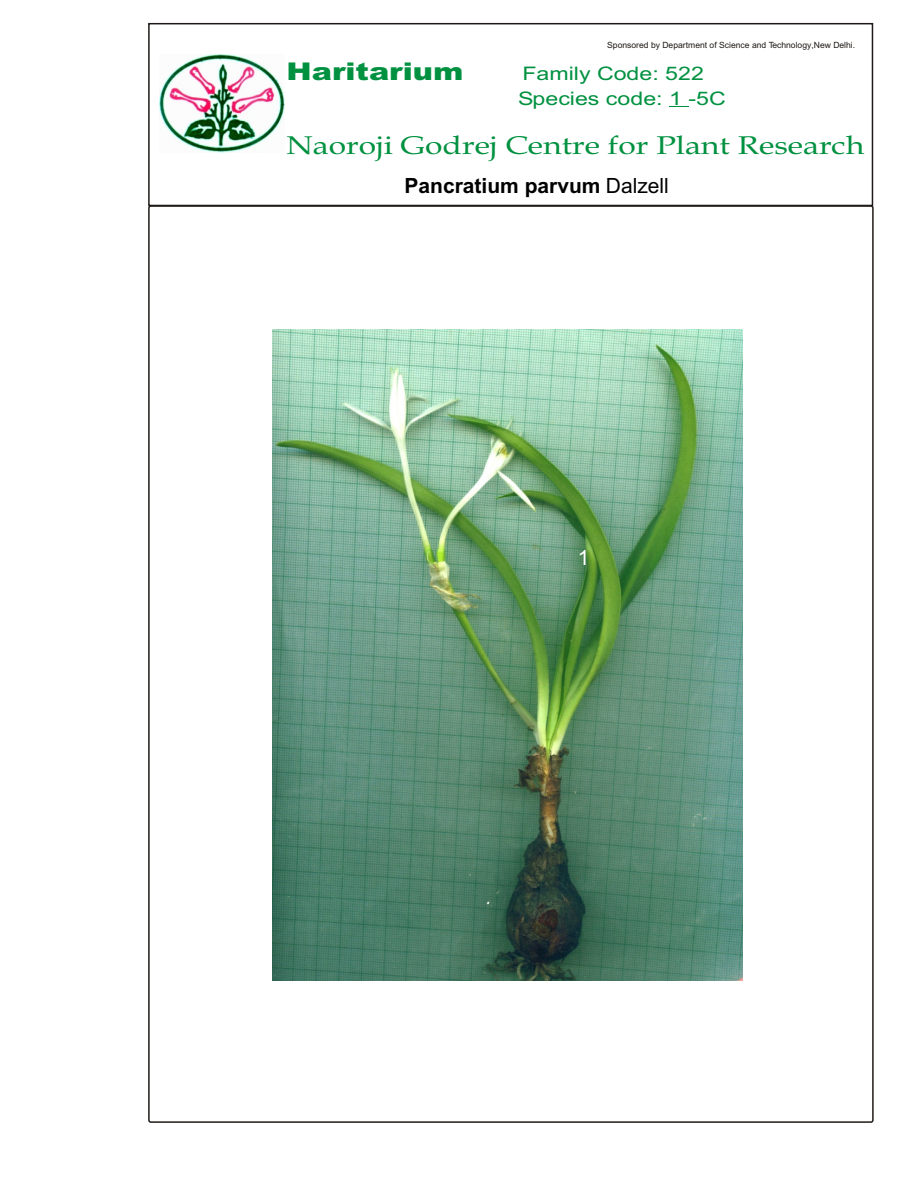
<style>
.page{position:relative;width:918px;height:1188px;background:#fff}
.page>*{position:absolute;margin:0;border:0;box-sizing:border-box;transform-origin:0 0}
.t1{font:25.65px "Book Antiqua";color:#009140;scale:1.24 1}
.t2{font:900 24.45px "Arial";color:#009140;scale:1.24 1}
.t3{font:700 21px "Arial";color:#000}
.t4{font:21px "Arial";color:#fff}
.t5{font:18.6px/24.5px "Arial";color:#009140;scale:1.24 1}
.t6{font:8.55px "Arial";color:#1f1a17}
.s1{font-weight:400}
</style>
<div class="page">
<img style="left:273px;top:330px;width:469px;height:651px">
<svg style="left:669px;top:106px;width:19px;height:1px"></svg>
<img style="left:160px;top:55px;width:124px;height:97px">
<div style="left:148px;top:23px;width:725px;height:183px;border:2px solid #1f1a17"></div>
<p class="t6" style="left:607px;top:42px;width:250px">Sponsored by Department of Science and Technology,New Delhi.</p>
<h2 class="t2" style="left:287px;top:63px;width:144px">Haritarium</h2>
<h3 class="t5" style="left:518px;top:63px;width:169px">Family Code: 522<br>Species code: 1 -5C</h3>
<h1 class="t1" style="left:287px;top:136px;width:467px">Naoroji Godrej Centre for Plant Research</h1>
<h3 class="t3" style="left:405px;top:178px;width:266px">Pancratium parvum <span class="s1">Dalzell</span></h3>
<h3 class="t4" style="left:578px;top:550px;width:13px">1</h3>
</div>
